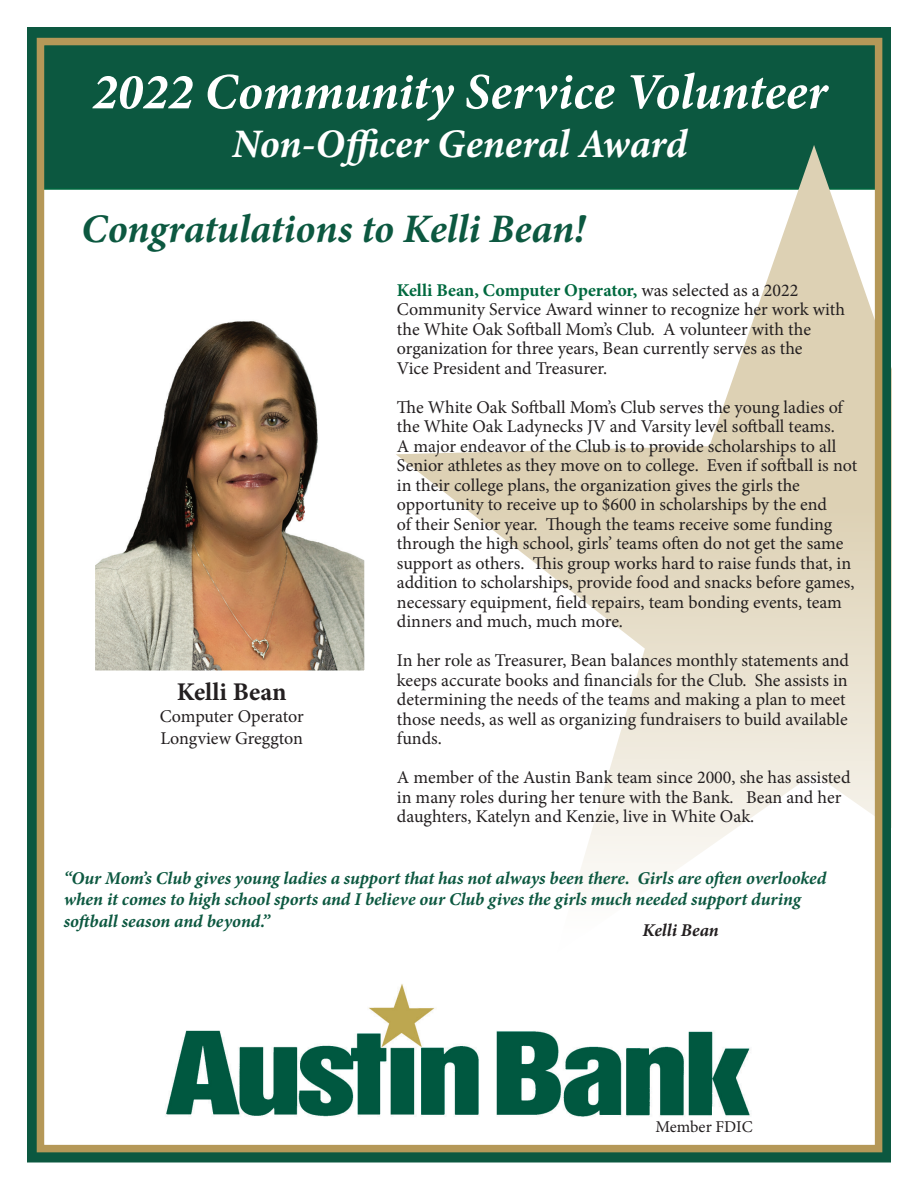
<style>
.page{position:relative;width:918px;height:1188px;background:#fff}
.page>*{position:absolute;margin:0;border:0;box-sizing:border-box;transform-origin:0 0}
.t1{font:italic 700 51px "Minion Pro";letter-spacing:-.005em;color:#fff}
.t2{font:italic 700 40.5px "Minion Pro";color:#0c5840}
.t3{font:italic 700 40.5px "Minion Pro";letter-spacing:-.005em;color:#fff}
.t4{font:700 25.5px "Minion Pro";color:#231f20}
.t5{font:18px/19.5px "Minion Pro";letter-spacing:-.005em;color:#231f20}
.t6{font:italic 700 18px/21.6px "Minion Pro";letter-spacing:-.005em;color:#0c5840}
.t7{font:italic 700 18px "Minion Pro";letter-spacing:-.005em;color:#231f20}
.t8{font:16.5px "Minion Pro";letter-spacing:-.005em;color:#231f20}
.s1{font-weight:700;color:#00693f}
</style>
<div class="page">
<div style="left:35px;top:35px;width:851px;height:155px;background:#0c5840;border:2px solid #00693f"></div>
<img style="left:96px;top:321px;width:268px;height:349px">
<svg style="left:396px;top:145px;width:496px;height:736px"></svg>
<div style="left:27px;top:27px;width:864px;height:1135px;border:10px solid #0c5840"></div>
<div style="left:37px;top:38px;width:845px;height:1114px;border:8px solid #b59858"></div>
<img style="left:165px;top:984px;width:585px;height:133px">
<h1 class="t1" style="left:92px;top:56px;width:737px">2022 Community Service Volunteer</h1>
<h2 class="t3" style="left:232px;top:115px;width:457px">Non-Officer General Award</h2>
<h2 class="t2" style="left:81px;top:200px;width:506px">Congratulations to Kelli Bean!</h2>
<h3 class="t4" style="left:177px;top:674px;width:111px">Kelli Bean</h3>
<p class="t5" style="left:160px;top:706px;width:146px;line-height:21.6px">Computer Operator<br>Longview Greggton</p>
<p class="t5" style="left:397px;top:281px;width:450px"><span class="s1">Kelli Bean, Computer Operator,</span> was selected as a 2022<br>Community Service Award winner to recognize her work with the White Oak Softball Mom’s Club. A volunteer with the organization for three years, Bean currently serves as the<br>Vice President and Treasurer.</p>
<p class="t5" style="left:397px;top:398px;width:462px">The White Oak Softball Mom’s Club serves the young ladies of the White Oak Ladynecks JV and Varsity level softball teams.<br>A major endeavor of the Club is to provide scholarships to all Senior athletes as they move on to college. Even if softball is not in their college plans, the organization gives the girls the opportunity to receive up to $600 in scholarships by the end<br>of their Senior year. Though the teams receive some funding through the high school, girls’ teams often do not get the same support as others. This group works hard to raise funds that, in addition to scholarships, provide food and snacks before games, necessary equipment, field repairs, team bonding events, team dinners and much, much more.</p>
<p class="t5" style="left:397px;top:651px;width:454px">In her role as Treasurer, Bean balances monthly statements and keeps accurate books and financials for the Club. She assists in determining the needs of the teams and making a plan to meet those needs, as well as organizing fundraisers to build available funds.</p>
<p class="t5" style="left:397px;top:768px;width:455px">A member of the Austin Bank team since 2000, she has assisted in many roles during her tenure with the Bank. Bean and her daughters, Katelyn and Kenzie, live in White Oak.</p>
<p class="t6" style="left:64px;top:867px;width:764px">“Our Mom’s Club gives young ladies a support that has not always been there. Girls are often overlooked when it comes to high school sports and I believe our Club gives the girls much needed support during softball season and beyond.”</p>
<p class="t7" style="left:643px;top:918px;width:78px">Kelli Bean</p>
<p class="t8" style="left:656px;top:1116px;width:99px">Member FDIC</p>
</div>
